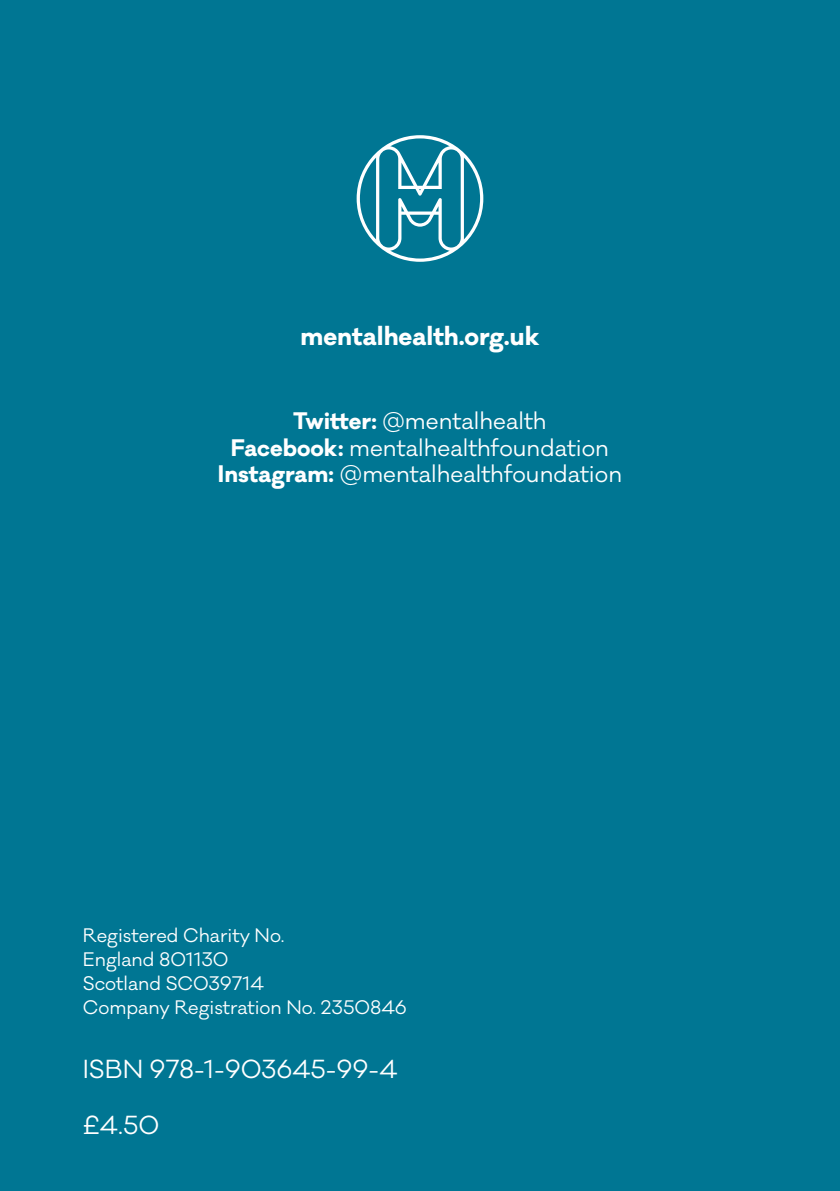
<style>
.page{position:relative;width:840px;height:1191px;background:#fff}
.page>*{position:absolute;margin:0;border:0;box-sizing:border-box;transform-origin:0 0}
.t1{font:24px "Galano Classic";color:#fff}
.t2{font:700 24px "Galano Classic";color:#fff}
.t3{font:22px/26.4px "Galano Classic";color:#fff;text-align:center}
.t4{font:18px/24px "Galano Classic";color:#fff}
.s1{font-weight:700}
</style>
<div class="page">
<div style="left:0;top:0;width:839px;height:1191px;background:#007693"></div>
<svg style="left:356px;top:135px;width:127px;height:127px"></svg>
<p class="t2" style="left:300px;top:320px;width:240px">mentalhealth.org.uk</p>
<p class="t3" style="left:218px;top:408px;width:405px"><span class="s1">Twitter:</span> @mentalhealth<br><span class="s1">Facebook:</span> mentalhealthfoundation<br><span class="s1">Instagram:</span> @mentalhealthfoundation</p>
<p class="t4" style="left:83px;top:923px;width:325px">Registered Charity No.<br>England 801130<br>Scotland SC039714<br>Company Registration No. 2350846</p>
<p class="t1" style="left:83px;top:1053px;width:316px">ISBN 978-1-903645-99-4</p>
<p class="t1" style="left:83px;top:1109px;width:78px">£4.50</p>
</div>
